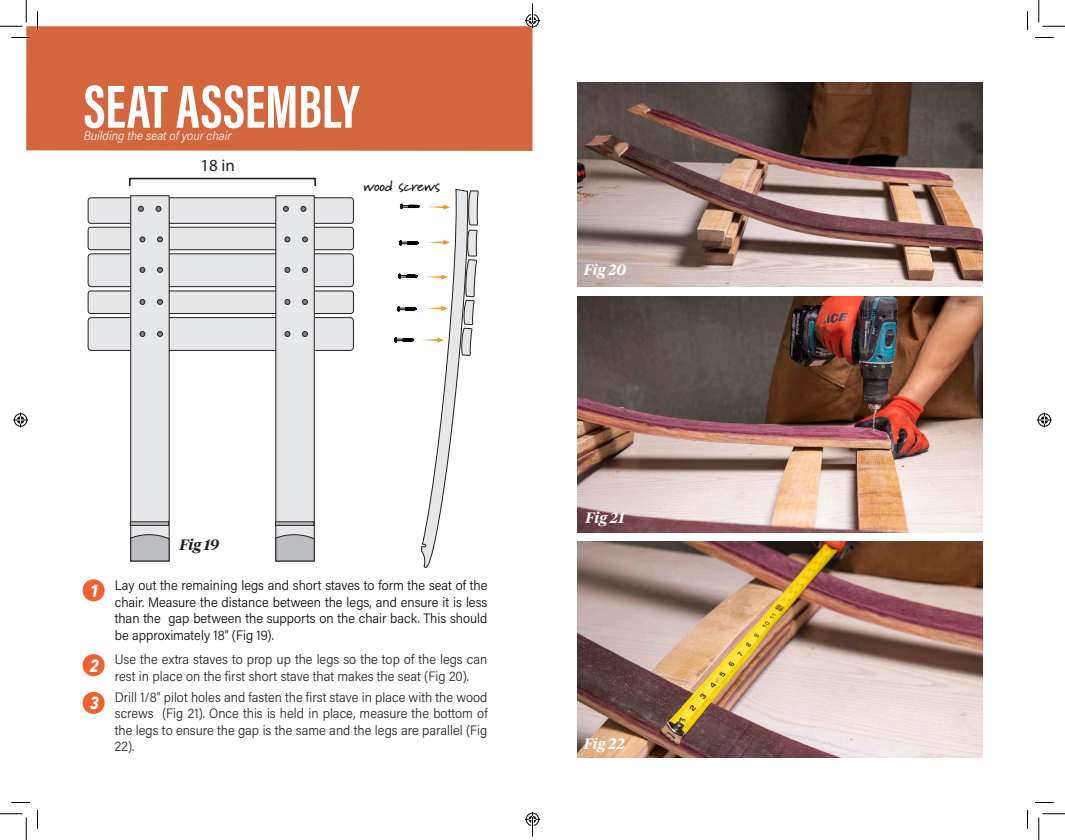
<style>
.page{position:relative;width:1065px;height:840px;background:#fff}
.page>*{position:absolute;margin:0;border:0;box-sizing:border-box;transform-origin:0 0}
.t1{font:700 62.5px "Acumin Pro Extra Cond";color:#fff}
.t2{font:italic 700 17.5px "Avenir Next Condensed";color:#fff}
.t3{font:16.88px "Myriad Pro";color:#231f20}
.t4{font:italic 600 15px "Tiempos Headline";color:#fff}
.t5{font:700 15px "Marydale";letter-spacing:-.01em;color:#231f20}
.t6{font:italic 600 15px "Tiempos Headline";color:#231f20}
.BODY{font:300 13.75px/16.5px "Acumin Pro Semi Cond";color:#231f20}
.BODY-2{font:300 13.75px/16.5px "Acumin Pro Semi Cond";color:#040503;text-align:justify}
.t7{font:italic 300 12.5px "Acumin Pro Semi Cond";color:#fff}
</style>
<div class="page">
<div style="left:83px;top:579px;width:22px;height:22px;background:#ee6130;border-radius:50%"></div>
<div style="left:26px;top:26px;width:506px;height:125px;background:#d4663d"></div>
<div style="left:83px;top:654px;width:22px;height:22px;background:#ee6130;border-radius:50%"></div>
<svg style="left:394px;top:188px;width:85px;height:381px"></svg>
<div style="left:88px;top:198px;width:265px;height:25px;background:#e6e7e9;border-radius:3px"></div>
<div style="left:88px;top:198px;width:266px;height:26px;border:1px solid #231f20;border-radius:3px"></div>
<div style="left:88px;top:227px;width:265px;height:23px;background:#e6e7e9;border-radius:3px"></div>
<div style="left:88px;top:227px;width:266px;height:23px;border:1px solid #231f20;border-radius:3px"></div>
<div style="left:88px;top:254px;width:265px;height:33px;background:#e6e7e9;border-radius:3px"></div>
<div style="left:88px;top:254px;width:266px;height:33px;border:1px solid #231f20;border-radius:3px"></div>
<div style="left:88px;top:291px;width:265px;height:23px;background:#e6e7e9;border-radius:3px"></div>
<div style="left:88px;top:291px;width:266px;height:23px;border:1px solid #231f20;border-radius:3px"></div>
<div style="left:88px;top:318px;width:265px;height:32px;background:#e6e7e9;border-radius:3px"></div>
<div style="left:88px;top:317px;width:266px;height:34px;border:1px solid #231f20;border-radius:3px"></div>
<div style="left:276px;top:196px;width:38px;height:365px;background:#e6e7e9"></div>
<div style="left:276px;top:195px;width:39px;height:366px;border:1px solid #231f20"></div>
<svg style="left:275px;top:534px;width:40px;height:28px"></svg>
<hr style="left:275px;top:522px;width:39px;height:3px;background:#bcbdc0">
<div style="left:275px;top:521px;width:39px;height:5px;border:1px solid #231f20"></div>
<div style="left:131px;top:196px;width:38px;height:365px;background:#e6e7e9"></div>
<div style="left:130px;top:195px;width:39px;height:366px;border:1px solid #231f20"></div>
<svg style="left:130px;top:534px;width:40px;height:28px"></svg>
<hr style="left:130px;top:522px;width:39px;height:3px;background:#bcbdc0">
<div style="left:130px;top:521px;width:39px;height:5px;border:1px solid #231f20"></div>
<svg style="left:138px;top:206px;width:6px;height:6px"></svg>
<svg style="left:156px;top:206px;width:5px;height:6px"></svg>
<svg style="left:140px;top:237px;width:5px;height:5px"></svg>
<svg style="left:157px;top:237px;width:6px;height:5px"></svg>
<svg style="left:140px;top:267px;width:5px;height:6px"></svg>
<svg style="left:157px;top:267px;width:6px;height:6px"></svg>
<svg style="left:140px;top:299px;width:5px;height:6px"></svg>
<svg style="left:157px;top:299px;width:6px;height:6px"></svg>
<svg style="left:140px;top:331px;width:5px;height:6px"></svg>
<svg style="left:157px;top:331px;width:6px;height:6px"></svg>
<svg style="left:283px;top:206px;width:6px;height:6px"></svg>
<svg style="left:301px;top:206px;width:5px;height:6px"></svg>
<svg style="left:285px;top:237px;width:5px;height:5px"></svg>
<svg style="left:302px;top:237px;width:6px;height:5px"></svg>
<svg style="left:285px;top:267px;width:5px;height:6px"></svg>
<svg style="left:302px;top:267px;width:6px;height:6px"></svg>
<svg style="left:285px;top:299px;width:5px;height:6px"></svg>
<svg style="left:302px;top:299px;width:6px;height:6px"></svg>
<svg style="left:285px;top:331px;width:5px;height:6px"></svg>
<svg style="left:302px;top:331px;width:6px;height:6px"></svg>
<div style="left:129px;top:178px;width:187px;height:9px;border:2px solid #231f20"></div>
<img style="left:578px;top:297px;width:404px;height:235px">
<img style="left:578px;top:82px;width:404px;height:204px">
<img style="left:578px;top:541px;width:404px;height:217px">
<div style="left:83px;top:692px;width:22px;height:22px;background:#ee6130;border-radius:50%"></div>
<svg style="left:11px;top:37px;width:19px;height:1px"></svg>
<svg style="left:1035px;top:37px;width:19px;height:1px"></svg>
<svg style="left:11px;top:802px;width:19px;height:1px"></svg>
<svg style="left:1035px;top:802px;width:19px;height:1px"></svg>
<svg style="left:37px;top:11px;width:1px;height:19px"></svg>
<svg style="left:37px;top:810px;width:1px;height:19px"></svg>
<svg style="left:1027px;top:11px;width:1px;height:19px"></svg>
<svg style="left:1027px;top:810px;width:1px;height:19px"></svg>
<svg style="left:0;top:0;width:27px;height:27px"></svg>
<svg style="left:0;top:814px;width:27px;height:26px"></svg>
<svg style="left:1039px;top:0;width:26px;height:27px"></svg>
<svg style="left:1039px;top:814px;width:26px;height:26px"></svg>
<svg style="left:13px;top:412px;width:15px;height:16px"></svg>
<svg style="left:1037px;top:412px;width:15px;height:16px"></svg>
<svg style="left:525px;top:4px;width:15px;height:24px"></svg>
<svg style="left:525px;top:812px;width:15px;height:24px"></svg>
<p class="t1" style="left:84px;top:68px;width:277px">SEAT ASSEMBLY</p>
<p class="t7" style="left:84px;top:127px;width:149px">Building the seat of your chair</p>
<p class="t3" style="left:201px;top:155px;width:36px">18 in</p>
<p class="t5" style="left:364px;top:177px;width:78px">wood screws</p>
<p class="t6" style="left:179px;top:535px;width:41px">Fig 19</p>
<p class="t2" style="left:90px;top:580px;width:11px">1</p>
<p class="BODY-2" style="left:115px;top:577px;width:374px">Lay out the remaining legs and short staves to form the seat of the chair. Measure the distance between the legs, and ensure it is less than the gap between the supports on the chair back. This should be approximately 18” (Fig 19).</p>
<p class="t2" style="left:90px;top:655px;width:11px">2</p>
<p class="BODY" style="left:115px;top:651px;width:374px">Use the extra staves to prop up the legs so the top of the legs can rest in place on the first short stave that makes the seat (Fig 20).</p>
<p class="t2" style="left:90px;top:692px;width:11px">3</p>
<p class="BODY" style="left:115px;top:688px;width:374px;text-align:justify">Drill 1/8” pilot holes and fasten the first stave in place with the wood screws (Fig 21). Once this is held in place, measure the bottom of the legs to ensure the gap is the same and the legs are parallel (Fig 22).</p>
<p class="t4" style="left:584px;top:259px;width:44px">Fig 20</p>
<p class="t4" style="left:586px;top:507px;width:40px">Fig 21</p>
<p class="t4" style="left:584px;top:734px;width:42px">Fig 22</p>
</div>
